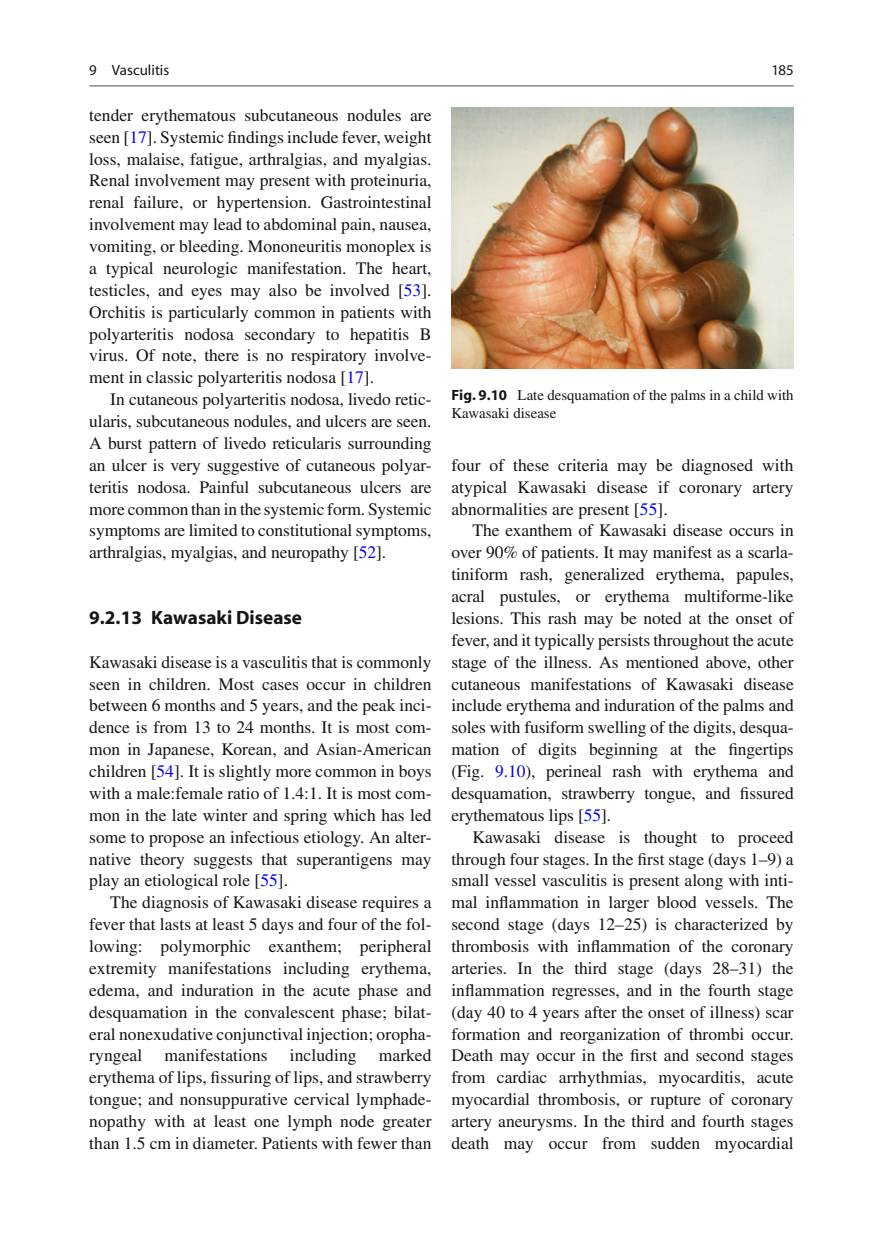
<style>
.page{position:relative;width:883px;height:1260px;background:#fff}
.page>*{position:absolute;margin:0;border:0;box-sizing:border-box;transform-origin:0 0}
.t1{font:700 19.25px "Myriad";color:#131413}
.t2{font:17.5px/21.9px "Times";color:#131413;text-align:justify}
.t3{font:14.88px/17.5px "Times";color:#131413}
.t4{font:14.88px "Myriad";color:#131413}
.s1{color:#00f}
.s2{font-family:"Myriad";font-weight:700}
</style>
<div class="page">
<hr style="left:89px;top:85px;width:705px;height:2px;background:#989898">
<img style="left:451px;top:107px;width:343px;height:261px">
<p class="t4" style="left:89px;top:64px;width:82px">9 Vasculitis</p>
<p class="t4" style="left:772px;top:64px;width:24px">185</p>
<p class="t2" style="left:89px;top:106px;width:344px">tender erythematous subcutaneous nodules are seen [ <span class="s1">17</span> ] . Systemic fi ndings include fever, weight loss, malaise, fatigue, arthralgias, and myalgias.<br>Renal involvement may present with proteinuria, renal failure, or hypertension. Gastrointestinal involvement may lead to abdominal pain, nausea, vomiting, or bleeding. Mononeuritis monoplex is a typical neurologic manifestation. The heart, testicles, and eyes may also be involved [ <span class="s1">53</span> ] .<br>Orchitis is particularly common in patients with polyarteritis nodosa secondary to hepatitis B virus. Of note, there is no respiratory involve&shy;ment in classic polyarteritis nodosa [ <span class="s1">17</span> ] .</p>
<p class="t2" style="left:89px;top:390px;width:344px;text-indent:21px">In cutaneous polyarteritis nodosa, livedo retic&shy;ularis, subcutaneous nodules, and ulcers are seen.<br>A burst pattern of livedo reticularis surrounding an ulcer is very suggestive of cutaneous polyar&shy;teritis nodosa. Painful subcutaneous ulcers are more common than in the systemic form. Systemic symptoms are limited to constitutional symptoms, arthralgias, myalgias, and neuropathy [ <span class="s1">52</span> ] .</p>
<p class="t3" style="left:451px;top:388px;width:344px"><span class="s2">Fig. 9.10</span> Late desquamation of the palms in a child with<br>Kawasaki disease</p>
<p class="t2" style="left:451px;top:456px;width:344px">four of these criteria may be diagnosed with atypical Kawasaki disease if coronary artery abnormalities are present [ <span class="s1">55</span> ] .</p>
<p class="t2" style="left:451px;top:521px;width:344px;text-indent:21px">The exanthem of Kawasaki disease occurs in over 90% of patients. It may manifest as a scarla&shy;tiniform rash, generalized erythema, papules, acral pustules, or erythema multiforme-like lesions. This rash may be noted at the onset of fever, and it typically persists throughout the acute stage of the illness. As mentioned above, other cutaneous manifestations of Kawasaki disease include erythema and induration of the palms and soles with fusiform swelling of the digits, desqua&shy;mation of digits beginning at the fi ngertips (Fig. <span class="s1">9.10</span> ), perineal rash with erythema and desquamation, strawberry tongue, and fi ssured erythematous lips [ <span class="s1">55</span> ] .</p>
<p class="t2" style="left:451px;top:828px;width:344px;text-indent:21px">Kawasaki disease is thought to proceed through four stages. In the fi rst stage (days 1–9) a small vessel vasculitis is present along with inti&shy;mal in fl ammation in larger blood vessels. The second stage (days 12–25) is characterized by thrombosis with in fl ammation of the coronary arteries. In the third stage (days 28–31) the in fl ammation regresses, and in the fourth stage (day 40 to 4 years after the onset of illness) scar formation and reorganization of thrombi occur.<br>Death may occur in the fi rst and second stages from cardiac arrhythmias, myocarditis, acute myocardial thrombosis, or rupture of coronary artery aneurysms. In the third and fourth stages death may occur from sudden myocardial</p>
<p class="t1" style="left:89px;top:610px;width:214px">9.2.13 Kawasaki Disease</p>
<p class="t2" style="left:89px;top:653px;width:344px">Kawasaki disease is a vasculitis that is commonly seen in children. Most cases occur in children between 6 months and 5 years, and the peak inci&shy;dence is from 13 to 24 months. It is most com&shy;mon in Japanese, Korean, and Asian-American children [ <span class="s1">54</span> ] . It is slightly more common in boys with a male:female ratio of 1.4:1. It is most com&shy;mon in the late winter and spring which has led some to propose an infectious etiology. An alter&shy;native theory suggests that superantigens may play an etiological role [ <span class="s1">55</span> ] .</p>
<p class="t2" style="left:89px;top:893px;width:344px;text-indent:21px">The diagnosis of Kawasaki disease requires a fever that lasts at least 5 days and four of the fol&shy;lowing: polymorphic exanthem; peripheral extremity manifestations including erythema, edema, and induration in the acute phase and desquamation in the convalescent phase; bilat&shy;eral nonexudative conjunctival injection; oropha&shy;ryngeal</p>
<p class="t2" style="left:89px;top:1046px;width:344px;text-indent:290px">marked erythema of lips, fi ssuring of lips, and strawberry tongue; and nonsuppurative cervical lymphade&shy;nopathy with at least one lymph node greater than 1.5 cm in diameter. Patients with fewer than</p>
<p class="t2" style="left:164px;top:1046px;width:105px">manifestations</p>
<p class="t2" style="left:290px;top:1046px;width:68px">including</p>
</div>
